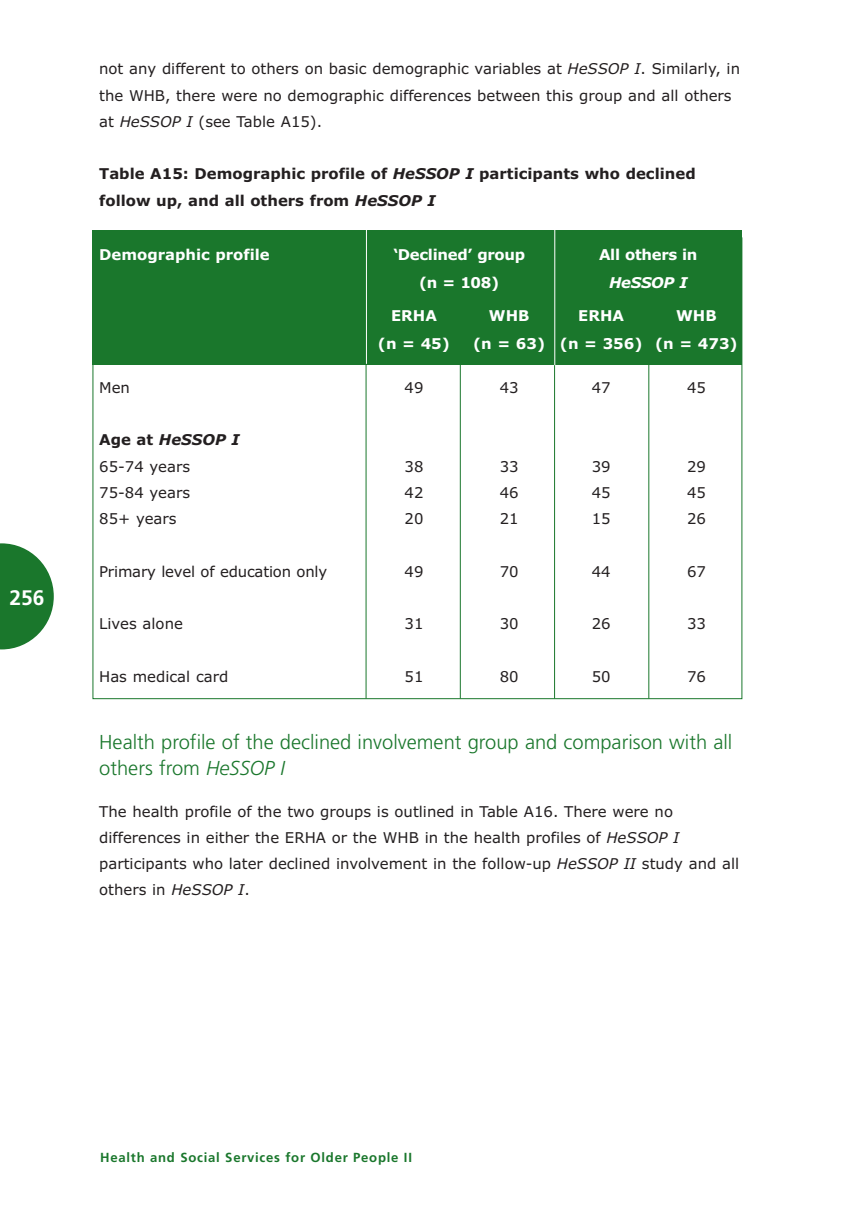
<style>
.page{position:relative;width:847px;height:1210px;background:#fff}
.page>*{position:absolute;margin:0;border:0;box-sizing:border-box;transform-origin:0 0}
.t1{font:700 21px "Frutiger";color:#fff}
.t2{font:300 20.12px/26.2px "Frutiger";color:#1a772c}
.t3{font:14.88px/26.2px "Verdana";color:#231f20}
.t4{font:700 14.88px/26.2px "Verdana";color:#231f20}
.t5{font:700 14.88px "Verdana";color:#fff}
.t6{font:700 14.88px "Verdana";letter-spacing:-.02em;color:#fff}
.t7{font:italic 700 14.88px "Verdana";letter-spacing:-.02em;color:#fff}
.t8{font:700 13.12px "Frutiger";letter-spacing:.055em;color:#1a772c}
.s1{font-style:italic}
.s2{font-weight:700}
.s3{font-weight:700;font-style:italic}
</style>
<div class="page">
<div style="left:92px;top:230px;width:650px;height:134px;background:#1a772c"></div>
<hr style="left:366px;top:317px;width:1px;height:381px;background:#1a772c">
<hr style="left:460px;top:317px;width:1px;height:381px;background:#1a772c">
<hr style="left:554px;top:317px;width:1px;height:381px;background:#1a772c">
<hr style="left:648px;top:317px;width:1px;height:381px;background:#1a772c">
<svg style="left:0;top:543px;width:54px;height:106px"></svg>
<hr style="left:366px;top:223px;width:1px;height:141px;background:#fff">
<hr style="left:554px;top:225px;width:1px;height:140px;background:#fff">
<h1 class="t1" style="left:9px;top:589px;width:37px">256</h1>
<p class="t3" style="left:99px;top:57px;width:642px">not any different to others on basic demographic variables at <span class="s1">HeSSOP I</span>. Similarly, in the WHB, there were no demographic differences between this group and all others at <span class="s1">HeSSOP I</span> (see Table A15).</p>
<p class="t4" style="left:99px;top:162px;width:598px">Table A15: Demographic profile of <span class="s1">HeSSOP I</span> participants who declined follow up, and all others from <span class="s1">HeSSOP I</span></p>
<p class="t5" style="left:99px;top:249px;width:172px">Demographic profile</p>
<p class="t6" style="left:393px;top:249px;width:133px">‘Declined’ group</p>
<p class="t6" style="left:599px;top:249px;width:100px">All others in</p>
<p class="t5" style="left:419px;top:277px;width:82px">(n = 108)</p>
<p class="t7" style="left:609px;top:277px;width:80px">HeSSOP I</p>
<p class="t5" style="left:391px;top:310px;width:47px">ERHA</p>
<p class="t5" style="left:489px;top:310px;width:42px">WHB</p>
<p class="t5" style="left:578px;top:310px;width:47px">ERHA</p>
<p class="t5" style="left:676px;top:310px;width:42px">WHB</p>
<p class="t5" style="left:378px;top:338px;width:73px">(n = 45)</p>
<p class="t5" style="left:473px;top:338px;width:266px">(n = 63) (n = 356) (n = 473)</p>
<p class="t3" style="left:99px;top:375px;width:32px">Men</p>
<p class="t3" style="left:405px;top:375px;width:20px">49</p>
<p class="t3" style="left:500px;top:375px;width:20px">43</p>
<p class="t3" style="left:592px;top:375px;width:20px">47</p>
<p class="t3" style="left:687px;top:375px;width:20px">45</p>
<p class="t3" style="left:99px;top:428px;width:142px"><span class="s2">Age at</span> <span class="s3">HeSSOP I<br></span>65-74 years</p>
<p class="t3" style="left:405px;top:454px;width:20px">38</p>
<p class="t3" style="left:500px;top:454px;width:20px">33</p>
<p class="t3" style="left:592px;top:454px;width:20px">39</p>
<p class="t3" style="left:687px;top:454px;width:20px">29</p>
<p class="t3" style="left:99px;top:480px;width:92px">75-84 years</p>
<p class="t3" style="left:405px;top:480px;width:20px">42</p>
<p class="t3" style="left:500px;top:480px;width:20px">46</p>
<p class="t3" style="left:592px;top:480px;width:20px">45</p>
<p class="t3" style="left:687px;top:480px;width:20px">45</p>
<p class="t3" style="left:99px;top:507px;width:79px">85+ years</p>
<p class="t3" style="left:405px;top:507px;width:20px">20</p>
<p class="t3" style="left:500px;top:507px;width:20px">21</p>
<p class="t3" style="left:592px;top:507px;width:20px">15</p>
<p class="t3" style="left:687px;top:507px;width:20px">26</p>
<p class="t3" style="left:99px;top:559px;width:230px">Primary level of education only</p>
<p class="t3" style="left:405px;top:559px;width:20px">49</p>
<p class="t3" style="left:500px;top:559px;width:20px">70</p>
<p class="t3" style="left:592px;top:559px;width:20px">44</p>
<p class="t3" style="left:687px;top:559px;width:20px">67</p>
<p class="t3" style="left:99px;top:612px;width:85px">Lives alone</p>
<p class="t3" style="left:405px;top:612px;width:20px">31</p>
<p class="t3" style="left:500px;top:612px;width:20px">30</p>
<p class="t3" style="left:592px;top:612px;width:20px">26</p>
<p class="t3" style="left:687px;top:612px;width:20px">33</p>
<p class="t3" style="left:99px;top:664px;width:131px">Has medical card</p>
<p class="t3" style="left:405px;top:664px;width:20px">51</p>
<p class="t3" style="left:500px;top:664px;width:20px">80</p>
<p class="t3" style="left:592px;top:664px;width:20px">50</p>
<p class="t3" style="left:687px;top:664px;width:20px">76</p>
<h2 class="t2" style="left:99px;top:730px;width:635px">Health profile of the declined involvement group and comparison with all others from <span class="s1">HeSSOP I</span></h2>
<p class="t3" style="left:99px;top:799px;width:642px">The health profile of the two groups is outlined in Table A16. There were no differences in either the ERHA or the WHB in the health profiles of <span class="s1">HeSSOP I </span>participants who later declined involvement in the follow-up <span class="s1">HeSSOP II</span> study and all others in <span class="s1">HeSSOP I</span>.</p>
<p class="t8" style="left:100px;top:1151px;width:313px">Health and Social Services for Older People II</p>
</div>
